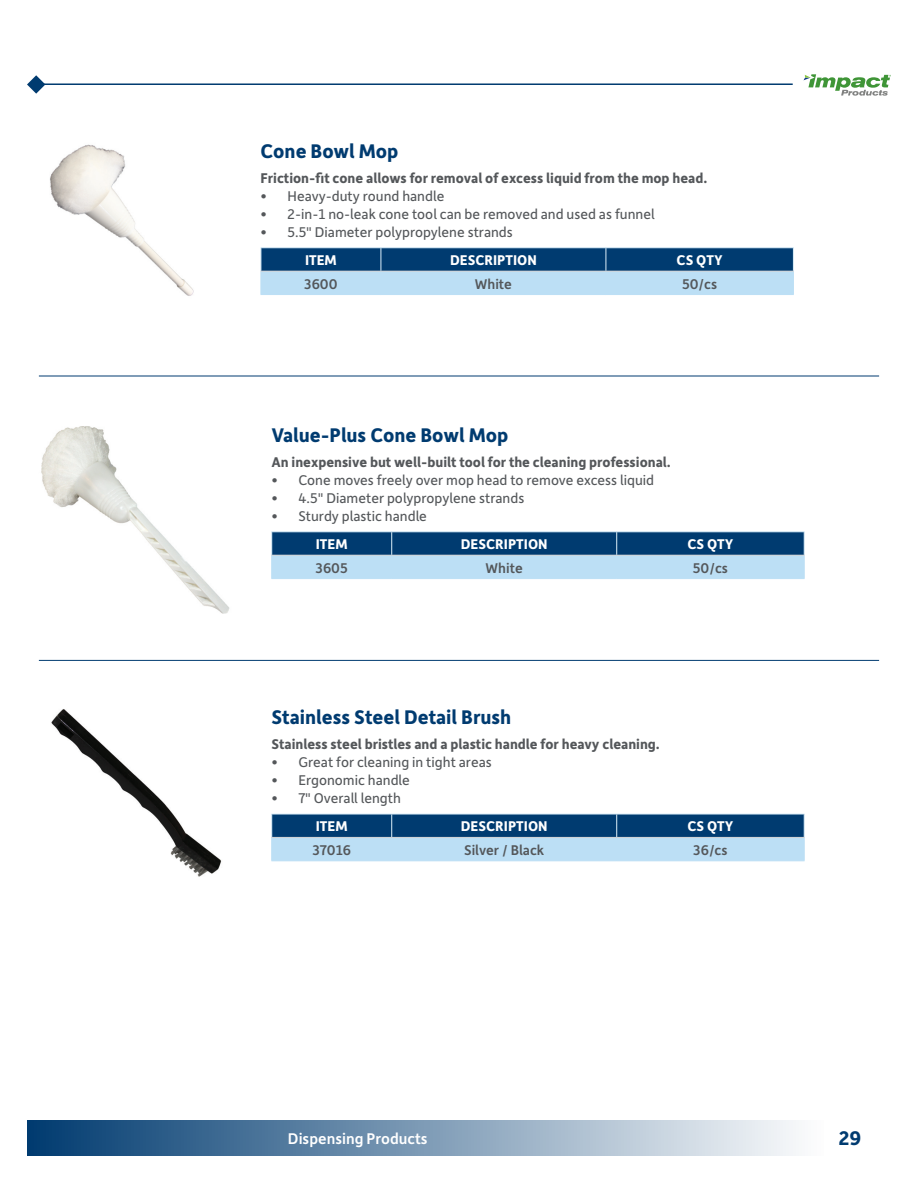
<style>
.page{position:relative;width:918px;height:1188px;background:#fff}
.page>*{position:absolute;margin:0;border:0;box-sizing:border-box;transform-origin:0 0}
.Coupon_Name{font:700 21px "Depot New";color:#003b70}
.t1{font:500 16.5px "Depot New";color:#fff}
.t2{font:15px "Depot New";color:#54575a}
._2023_Coupon_Descrip{font:700 15px "Depot New";color:#54575a}
._2023_Coupon_Table_H{font:700 15px "Depot New";color:#fff}
._2023_Coupon_Table_I{font:500 15px "Depot New";color:#54575a}
</style>
<div class="page">
<div style="left:27px;top:1120px;width:796px;height:36px;background:linear-gradient(to right,#003a6f,#fdfdfd)"></div>
<hr style="left:35px;top:83px;width:758px;height:2px;background:#003b70">
<svg style="left:27px;top:75px;width:18px;height:19px"></svg>
<svg style="left:804px;top:74px;width:87px;height:22px"></svg>
<img style="left:50px;top:144px;width:144px;height:152px">
<hr style="left:261px;top:247px;width:120px;height:1px;background:#dbeef9">
<hr style="left:381px;top:247px;width:225px;height:1px;background:#dbeef9">
<hr style="left:606px;top:247px;width:188px;height:1px;background:#dbeef9">
<svg style="left:261px;top:248px;width:533px;height:47px;background:#6290b4"></svg>
<hr style="left:606px;top:271px;width:188px;height:1px;background:#d1d2d4">
<img style="left:41px;top:426px;width:189px;height:188px">
<hr style="left:271px;top:531px;width:121px;height:1px;background:#dbeef9">
<hr style="left:392px;top:531px;width:225px;height:1px;background:#dbeef9">
<hr style="left:617px;top:531px;width:188px;height:1px;background:#dbeef9">
<svg style="left:271px;top:532px;width:534px;height:47px;background:#6491b5"></svg>
<hr style="left:617px;top:555px;width:188px;height:1px;background:#d1d2d4">
<img style="left:51px;top:709px;width:171px;height:168px">
<svg style="left:271px;top:814px;width:534px;height:47px;background:#6491b5"></svg>
<hr style="left:617px;top:837px;width:188px;height:1px;background:#d1d2d4">
<hr style="left:39px;top:660px;width:840px;height:1px;background:#003b70">
<hr style="left:39px;top:376px;width:840px;height:1px;background:#003b70">
<p class="Coupon_Name" style="left:261px;top:137px;width:140px">Cone Bowl Mop</p>
<p class="_2023_Coupon_Descrip" style="left:261px;top:168px;width:448px">Friction-fit cone allows for removal of excess liquid from the mop head.</p>
<p class="t2" style="left:261px;top:186px;width:185px">• Heavy-duty round handle</p>
<p class="t2" style="left:261px;top:204px;width:396px">• 2-in-1 no-leak cone tool can be removed and used as funnel</p>
<p class="t2" style="left:261px;top:222px;width:254px">• 5.5" Diameter polypropylene strands</p>
<p class="_2023_Coupon_Table_H" style="left:305px;top:250px;width:33px">ITEM</p>
<p class="_2023_Coupon_Table_H" style="left:450px;top:250px;width:88px">DESCRIPTION</p>
<p class="_2023_Coupon_Table_H" style="left:677px;top:250px;width:48px">CS QTY</p>
<p class="_2023_Coupon_Table_I" style="left:304px;top:274px;width:35px">3600</p>
<p class="_2023_Coupon_Table_I" style="left:475px;top:274px;width:39px">White</p>
<p class="_2023_Coupon_Table_I" style="left:682px;top:274px;width:37px">50/cs</p>
<p class="Coupon_Name" style="left:271px;top:421px;width:239px">Value-Plus Cone Bowl Mop</p>
<p class="_2023_Coupon_Descrip" style="left:271px;top:452px;width:401px">An inexpensive but well-built tool for the cleaning professional.</p>
<p class="t2" style="left:271px;top:470px;width:384px">• Cone moves freely over mop head to remove excess liquid</p>
<p class="t2" style="left:271px;top:488px;width:255px">• 4.5" Diameter polypropylene strands</p>
<p class="t2" style="left:271px;top:506px;width:157px">• Sturdy plastic handle</p>
<p class="_2023_Coupon_Table_H" style="left:316px;top:534px;width:33px">ITEM</p>
<p class="_2023_Coupon_Table_H" style="left:461px;top:534px;width:88px">DESCRIPTION</p>
<p class="_2023_Coupon_Table_H" style="left:687px;top:534px;width:48px">CS QTY</p>
<p class="_2023_Coupon_Table_I" style="left:316px;top:558px;width:34px">3605</p>
<p class="_2023_Coupon_Table_I" style="left:486px;top:558px;width:39px">White</p>
<p class="_2023_Coupon_Table_I" style="left:693px;top:558px;width:37px">50/cs</p>
<p class="Coupon_Name" style="left:271px;top:703px;width:241px">Stainless Steel Detail Brush</p>
<p class="_2023_Coupon_Descrip" style="left:271px;top:734px;width:390px">Stainless steel bristles and a plastic handle for heavy cleaning.</p>
<p class="t2" style="left:271px;top:752px;width:222px">• Great for cleaning in tight areas</p>
<p class="t2" style="left:271px;top:770px;width:140px">• Ergonomic handle</p>
<p class="t2" style="left:271px;top:788px;width:131px">• 7" Overall length</p>
<p class="_2023_Coupon_Table_H" style="left:316px;top:817px;width:33px">ITEM</p>
<p class="_2023_Coupon_Table_H" style="left:461px;top:817px;width:88px">DESCRIPTION</p>
<p class="_2023_Coupon_Table_H" style="left:687px;top:817px;width:48px">CS QTY</p>
<p class="_2023_Coupon_Table_I" style="left:312px;top:840px;width:40px">37016</p>
<p class="_2023_Coupon_Table_I" style="left:464px;top:840px;width:82px">Silver / Black</p>
<p class="_2023_Coupon_Table_I" style="left:693px;top:840px;width:36px">36/cs</p>
<p class="t1" style="left:288px;top:1128px;width:141px">Dispensing Products</p>
<h1 class="Coupon_Name" style="left:839px;top:1124px;width:24px">29</h1>
</div>
